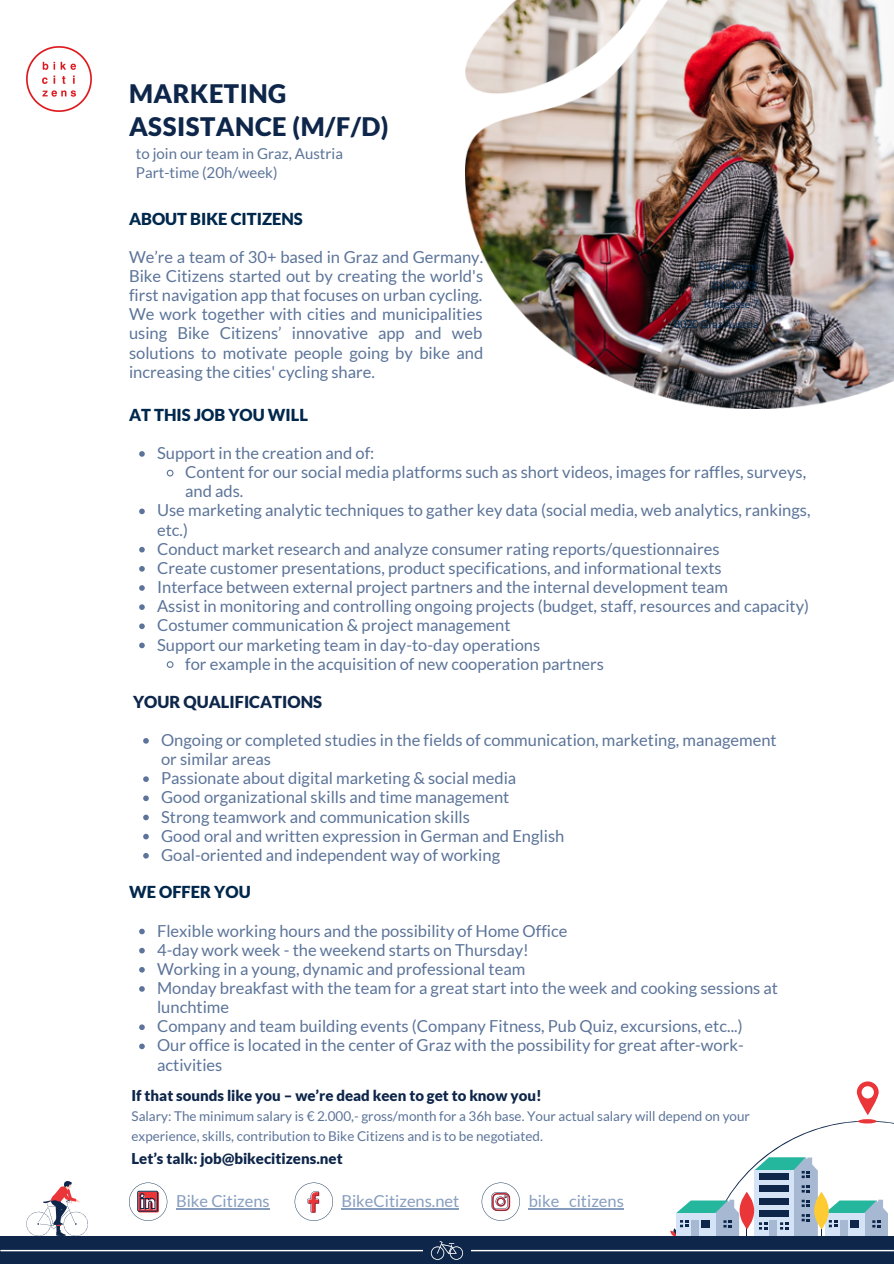
<style>
.page{position:relative;width:894px;height:1264px;background:#fff}
.page>*{position:absolute;margin:0;border:0;box-sizing:border-box;transform-origin:0 0}
.t1{font:900 25.5px "Lato";letter-spacing:.02em;color:#0e264a}
.t2{font:16.5px/19.2px "Lato";color:#5c7499}
.t3{font:900 16.5px "Lato";color:#00274c}
.t4{font:16.5px "Lato";color:#869dbf}
.t5{font:900 16.5px "Lato";color:#0e264a}
.t6{font:900 15px "Lato";color:#0e264a}
.t7{font:15px "Lato";color:#5c7499}
.t8{font:13.5px/20.2px "Lato";color:#5c7499}
.t9{font:10.5px "Lato";color:#00274c}
</style>
<div class="page">
<img style="left:465px;top:0;width:428px;height:409px">
<img style="left:26px;top:46px;width:66px;height:66px">
<div style="left:0;top:1236px;width:893px;height:27px;background:#0e264a"></div>
<svg style="left:139px;top:451px;width:6px;height:6px"></svg>
<svg style="left:166px;top:469px;width:8px;height:8px"></svg>
<svg style="left:139px;top:508px;width:6px;height:6px"></svg>
<svg style="left:139px;top:547px;width:6px;height:5px"></svg>
<svg style="left:139px;top:566px;width:6px;height:5px"></svg>
<svg style="left:139px;top:585px;width:6px;height:6px"></svg>
<svg style="left:139px;top:604px;width:6px;height:6px"></svg>
<svg style="left:139px;top:623px;width:6px;height:6px"></svg>
<svg style="left:139px;top:642px;width:6px;height:6px"></svg>
<svg style="left:166px;top:661px;width:8px;height:7px"></svg>
<svg style="left:143px;top:738px;width:6px;height:5px"></svg>
<svg style="left:143px;top:776px;width:6px;height:6px"></svg>
<svg style="left:143px;top:795px;width:6px;height:6px"></svg>
<svg style="left:143px;top:814px;width:6px;height:6px"></svg>
<svg style="left:143px;top:833px;width:6px;height:6px"></svg>
<svg style="left:143px;top:853px;width:6px;height:5px"></svg>
<svg style="left:139px;top:928px;width:6px;height:6px"></svg>
<svg style="left:139px;top:947px;width:6px;height:6px"></svg>
<svg style="left:139px;top:967px;width:6px;height:5px"></svg>
<svg style="left:139px;top:986px;width:6px;height:5px"></svg>
<svg style="left:139px;top:1024px;width:6px;height:6px"></svg>
<svg style="left:139px;top:1043px;width:6px;height:6px"></svg>
<svg style="left:0;top:1081px;width:893px;height:178px"></svg>
<hr style="left:176px;top:1208px;width:94px;height:1px;background:#869dbf">
<hr style="left:528px;top:1208px;width:95px;height:1px;background:#869dbf">
<hr style="left:341px;top:1208px;width:118px;height:1px;background:#869dbf">
<p class="t1" style="left:129px;top:78px;width:159px">MARKETING</p>
<p class="t1" style="left:129px;top:111px;width:261px">ASSISTANCE (M/F/D)</p>
<p class="t7" style="left:136px;top:144px;width:208px">to join our team in Graz, Austria</p>
<p class="t7" style="left:136px;top:163px;width:143px">Part-time (20h/week)</p>
<p class="t3" style="left:129px;top:208px;width:175px">ABOUT BIKE CITIZENS</p>
<p class="t2" style="left:129px;top:247px;width:356px;text-align:justify">We’re a team of 30+ based in Graz and Germany.<br>Bike Citizens started out by creating the world's first navigation app that focuses on urban cycling.<br>We work together with cities and municipalities using Bike Citizens’ innovative app and web solutions to motivate people going by bike and increasing the cities' cycling share.</p>
<p class="t3" style="left:129px;top:404px;width:180px">AT THIS JOB YOU WILL</p>
<p class="t9" style="left:698px;top:259px;width:61px">Bike Citizens</p>
<p class="t9" style="left:711px;top:279px;width:49px">XXXXXXX</p>
<p class="t9" style="left:703px;top:298px;width:56px">Kinkgasse 7</p>
<p class="t9" style="left:674px;top:317px;width:86px">8020 Graz Austria</p>
<p class="t2" style="left:157px;top:443px;width:219px">Support in the creation and of:</p>
<p class="t2" style="left:185px;top:462px;width:622px">Content for our social media platforms such as short videos, images for raffles, surveys, and ads.</p>
<p class="t2" style="left:157px;top:500px;width:654px">Use marketing analytic techniques to gather key data (social media, web analytics, rankings, etc.)</p>
<p class="t2" style="left:157px;top:538px;width:563px">Conduct market research and analyze consumer rating reports/questionnaires</p>
<p class="t2" style="left:157px;top:558px;width:566px">Create customer presentations, product specifications, and informational texts</p>
<p class="t2" style="left:157px;top:577px;width:572px">Interface between external project partners and the internal development team</p>
<p class="t2" style="left:157px;top:596px;width:653px">Assist in monitoring and controlling ongoing projects (budget, staff, resources and capacity)</p>
<p class="t2" style="left:157px;top:615px;width:355px">Costumer communication &amp; project management</p>
<p class="t2" style="left:157px;top:634px;width:384px">Support our marketing team in day-to-day operations</p>
<p class="t2" style="left:185px;top:653px;width:420px">for example in the acquisition of new cooperation partners</p>
<p class="t5" style="left:133px;top:691px;width:190px">YOUR QUALIFICATIONS</p>
<p class="t2" style="left:161px;top:730px;width:617px">Ongoing or completed studies in the fields of communication, marketing, management or similar areas</p>
<p class="t2" style="left:161px;top:768px;width:356px">Passionate about digital marketing &amp; social media</p>
<p class="t2" style="left:161px;top:787px;width:349px">Good organizational skills and time management</p>
<p class="t2" style="left:161px;top:806px;width:310px">Strong teamwork and communication skills</p>
<p class="t2" style="left:161px;top:825px;width:404px">Good oral and written expression in German and English</p>
<p class="t2" style="left:161px;top:844px;width:340px">Goal-oriented and independent way of working</p>
<p class="t3" style="left:129px;top:882px;width:123px">WE OFFER YOU</p>
<p class="t2" style="left:157px;top:920px;width:412px">Flexible working hours and the possibility of Home Office</p>
<p class="t2" style="left:157px;top:939px;width:373px">4-day work week - the weekend starts on Thursday!</p>
<p class="t2" style="left:157px;top:958px;width:369px">Working in a young, dynamic and professional team</p>
<p class="t2" style="left:157px;top:978px;width:622px">Monday breakfast with the team for a great start into the week and cooking sessions at lunchtime</p>
<p class="t2" style="left:157px;top:1016px;width:587px">Company and team building events (Company Fitness, Pub Quiz, excursions, etc...)</p>
<p class="t2" style="left:157px;top:1035px;width:588px">Our office is located in the center of Graz with the possibility for great after-work&shy;activities</p>
<p class="t6" style="left:131px;top:1085px;width:411px">If that sounds like you – we’re dead keen to get to know you!</p>
<p class="t8" style="left:131px;top:1105px;width:619px">Salary: The minimum salary is € 2.000,- gross/month for a 36h base. Your actual salary will depend on your experience, skills, contribution to Bike Citizens and is to be negotiated.</p>
<p class="t6" style="left:131px;top:1148px;width:213px">Let’s talk: job@bikecitizens.net</p>
<p class="t4" style="left:176px;top:1191px;width:95px">Bike Citizens</p>
<p class="t4" style="left:341px;top:1191px;width:119px">BikeCitizens.net</p>
<p class="t4" style="left:528px;top:1191px;width:97px">bike_ citizens</p>
</div>
